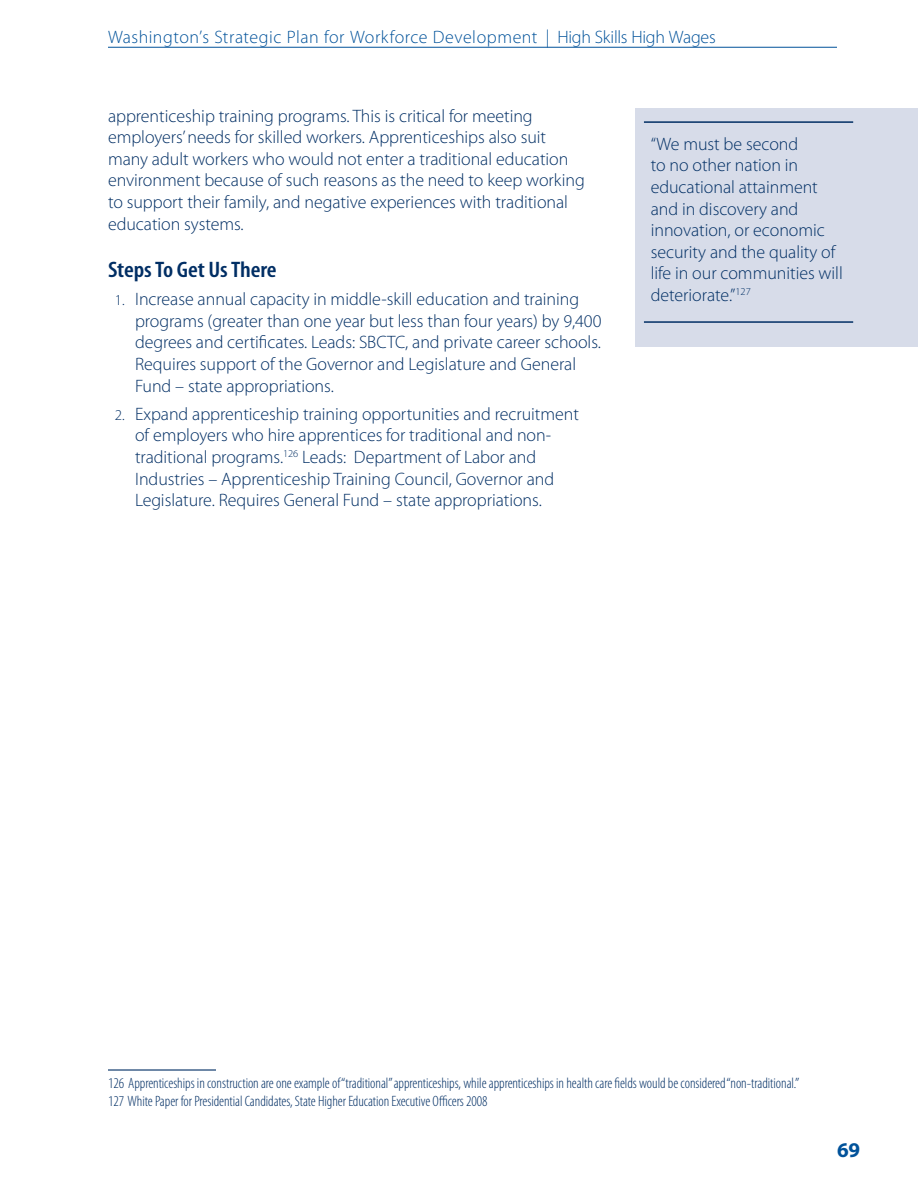
<style>
.page{position:relative;width:918px;height:1188px;background:#fff}
.page>*{position:absolute;margin:0;border:0;box-sizing:border-box;transform-origin:0 0}
.t1{font:600 condensed 22.5px "Myriad Pro";letter-spacing:-.005em;color:#002e64;scale:1.1 1}
.t2{font:700 21px "Myriad Pro";color:#01529a}
.t3{font:300 18px/21.6px "Myriad Pro";letter-spacing:-.005em;color:#002e64}
.t4{font:300 18px "Myriad Pro";letter-spacing:.025em;color:#01529a}
.t5{font:300 condensed 15px/18px "Myriad Pro";letter-spacing:-.005em;color:#002e64}
.t6{font:300 15px "Myriad Pro";color:#002e64}
</style>
<div class="page">
<hr style="left:108px;top:47px;width:729px;height:1px;background:#01529a">
<hr style="left:108px;top:1069px;width:108px;height:2px;background:#002e64">
<div style="left:635px;top:109px;width:283px;height:238px;background:#d7dce9"></div>
<hr style="left:644px;top:121px;width:209px;height:2px;background:#002e64">
<hr style="left:644px;top:321px;width:209px;height:2px;background:#002e64">
<p class="t4" style="left:108px;top:26px;width:609px">Washington’s Strategic Plan for Workforce Development | High Skills High Wages</p>
<p class="t3" style="left:108px;top:105px;width:479px">apprenticeship training programs. This is critical for meeting employers’ needs for skilled workers. Apprenticeships also suit many adult workers who would not enter a traditional education environment because of such reasons as the need to keep working to support their family, and negative experiences with traditional education systems.</p>
<p class="t1" style="left:108px;top:255px;width:155px">Steps To Get Us There</p>
<p class="t3" style="left:135px;top:288px;width:468px">Increase annual capacity in middle-skill education and training programs (greater than one year but less than four years) by 9,400 degrees and certificates. Leads: SBCTC, and private career schools.<br>Requires support of the Governor and Legislature and General Fund – state appropriations.</p>
<p class="t3" style="left:135px;top:403px;width:445px">Expand apprenticeship training opportunities and recruitment of employers who hire apprentices for traditional and non&shy;traditional programs.<sup>126</sup> Leads: Department of Labor and Industries – Apprenticeship Training Council, Governor and Legislature. Requires General Fund – state appropriations. <sup>127</sup></p>
<p class="t6" style="left:115px;top:291px;width:11px">1.</p>
<p class="t6" style="left:115px;top:406px;width:11px">2.</p>
<p class="t3" style="left:651px;top:133px;width:194px">“We must be second<br>to no other nation in educational attainment and in discovery and innovation, or economic security and the quality of life in our communities will deteriorate.”<sup>127</sup></p>
<p class="t5" style="left:108px;top:1074px;width:693px">1 26 Apprenticeships in construction are one example of “traditional” apprenticeships, while apprenticeships in health care fields would be considered “non-traditional.”<br>1 27 White Paper for Presidential Candidates, State Higher Education Executive Officers 2008</p>
<p class="t2" style="left:837px;top:1136px;width:12px">69</p>
</div>
